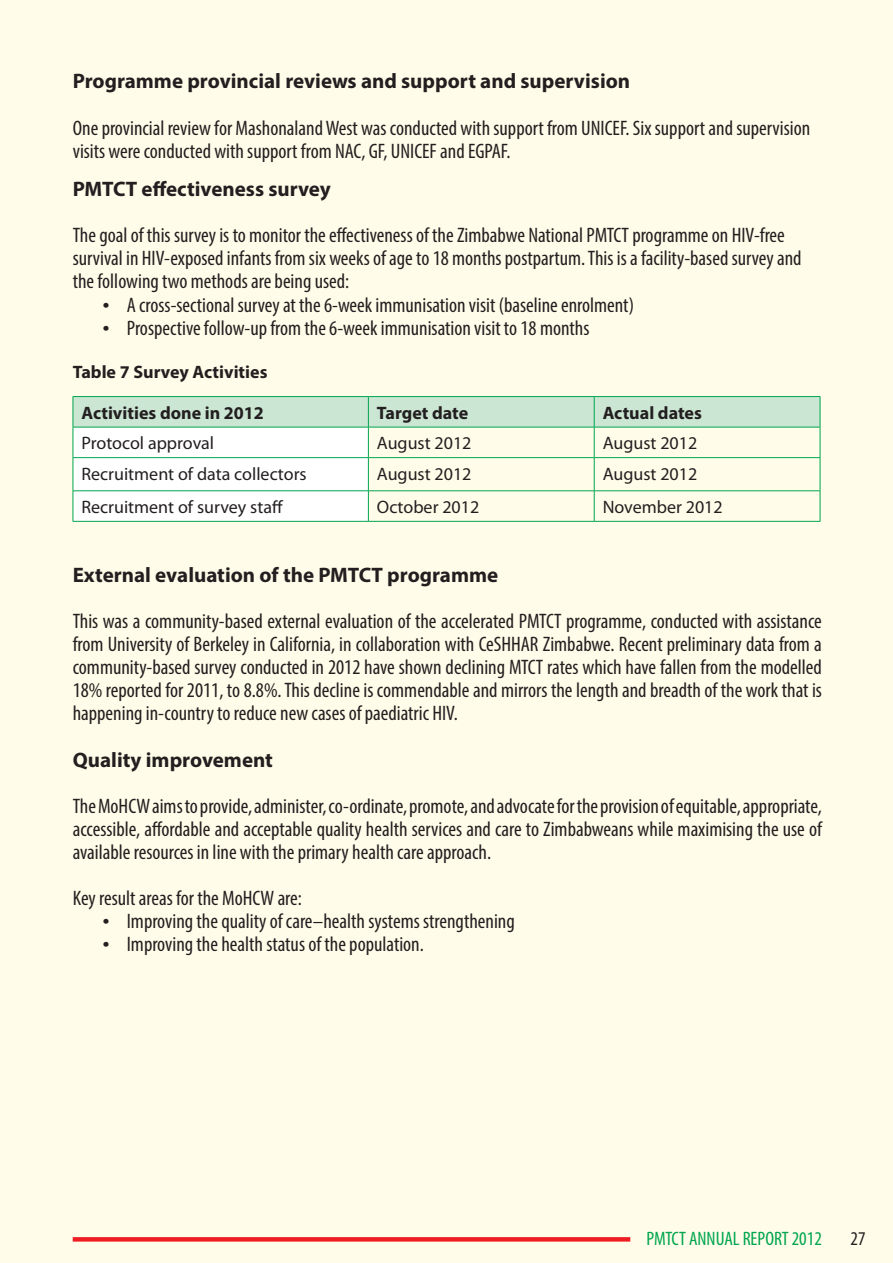
<style>
.page{position:relative;width:893px;height:1263px;background:#fff}
.page>*{position:absolute;margin:0;border:0;box-sizing:border-box;transform-origin:0 0}
.Default{font:condensed 21px/23.1px "Myriad Pro";color:#231f20}
.t1{font:700 21px "Myriad Pro";color:#231f20}
.t2{font:condensed 19.5px "Myriad Pro";color:#00a54f}
.t3{font:condensed 19.5px "Myriad Pro";color:#231f20}
.t4{font:18px "Myriad Pro";color:#231f20}
.t5{font:700 18px "Myriad Pro";color:#231f20}
.s1{font-family:"Courier New";font-stretch:normal}
</style>
<div class="page">
<hr style="left:0;top:0;width:1px;height:1262px;background:#fffde9">
<div style="left:2px;top:0;width:890px;height:1262px;background:#fffde9"></div>
<svg style="left:73px;top:1237px;width:557px;height:4px;background:#ee2328"></svg>
<svg style="left:74px;top:397px;width:745px;height:124px"></svg>
<hr style="left:73px;top:396px;width:295px;height:1px;background:#00a54f">
<hr style="left:73px;top:396px;width:1px;height:31px;background:#00a54f">
<hr style="left:368px;top:396px;width:226px;height:1px;background:#00a54f">
<hr style="left:368px;top:396px;width:1px;height:31px;background:#00a54f">
<hr style="left:594px;top:396px;width:225px;height:1px;background:#00a54f">
<hr style="left:593px;top:396px;width:1px;height:31px;background:#00a54f">
<hr style="left:819px;top:396px;width:1px;height:31px;background:#00a54f">
<hr style="left:73px;top:427px;width:295px;height:1px;background:#00a54f">
<hr style="left:73px;top:427px;width:1px;height:30px;background:#00a54f">
<hr style="left:368px;top:427px;width:226px;height:1px;background:#00a54f">
<hr style="left:368px;top:427px;width:1px;height:30px;background:#00a54f">
<hr style="left:594px;top:427px;width:225px;height:1px;background:#00a54f">
<hr style="left:593px;top:427px;width:1px;height:30px;background:#00a54f">
<hr style="left:819px;top:427px;width:1px;height:30px;background:#00a54f">
<hr style="left:73px;top:457px;width:295px;height:1px;background:#00a54f">
<hr style="left:73px;top:458px;width:1px;height:32px;background:#00a54f">
<hr style="left:368px;top:457px;width:226px;height:1px;background:#00a54f">
<hr style="left:368px;top:458px;width:1px;height:32px;background:#00a54f">
<hr style="left:594px;top:457px;width:225px;height:1px;background:#00a54f">
<hr style="left:593px;top:458px;width:1px;height:32px;background:#00a54f">
<hr style="left:819px;top:458px;width:1px;height:32px;background:#00a54f">
<hr style="left:73px;top:490px;width:295px;height:1px;background:#00a54f">
<hr style="left:73px;top:491px;width:1px;height:30px;background:#00a54f">
<hr style="left:368px;top:490px;width:226px;height:1px;background:#00a54f">
<hr style="left:368px;top:491px;width:1px;height:30px;background:#00a54f">
<hr style="left:594px;top:490px;width:225px;height:1px;background:#00a54f">
<hr style="left:593px;top:491px;width:1px;height:30px;background:#00a54f">
<hr style="left:819px;top:491px;width:1px;height:30px;background:#00a54f">
<hr style="left:73px;top:521px;width:295px;height:1px;background:#00a54f">
<hr style="left:368px;top:521px;width:226px;height:1px;background:#00a54f">
<hr style="left:594px;top:521px;width:225px;height:1px;background:#00a54f">
<p class="t1" style="left:73px;top:68px;width:558px">Programme provincial reviews and support and supervision</p>
<p class="Default" style="left:73px;top:116px;width:738px">One provincial review for Mashonaland West was conducted with support from UNICEF. Six support and supervision visits were conducted with support from NAC, GF, UNICEF and EGPAF.</p>
<p class="t1" style="left:73px;top:175px;width:259px">PMTCT effectiveness survey</p>
<p class="Default" style="left:73px;top:223px;width:730px">The goal of this survey is to monitor the effectiveness of the Zimbabwe National PMTCT programme on HIV-free survival in HIV-exposed infants from six weeks of age to 18 months postpartum. This is a facility-based survey and the following two methods are being used:</p>
<p class="Default" style="left:100px;top:293px;width:535px"><span class="s1">•</span> A cross-sectional survey at the 6-week immunisation visit (baseline enrolment)</p>
<p class="Default" style="left:100px;top:316px;width:491px"><span class="s1">•</span> Prospective follow-up from the 6-week immunisation visit to 18 months</p>
<p class="t5" style="left:73px;top:359px;width:196px">Table 7 Survey Activities</p>
<p class="t5" style="left:81px;top:400px;width:184px">Activities done in 2012</p>
<p class="t5" style="left:376px;top:400px;width:93px">Target date</p>
<p class="t5" style="left:602px;top:400px;width:101px">Actual dates</p>
<p class="t4" style="left:81px;top:432px;width:134px">Protocol approval</p>
<p class="t4" style="left:376px;top:432px;width:96px">August 2012</p>
<p class="t4" style="left:602px;top:432px;width:96px">August 2012</p>
<p class="t4" style="left:81px;top:462px;width:227px">Recruitment of data collectors</p>
<p class="t4" style="left:376px;top:462px;width:96px">August 2012</p>
<p class="t4" style="left:602px;top:462px;width:96px">August 2012</p>
<p class="t4" style="left:81px;top:495px;width:203px">Recruitment of survey staff</p>
<p class="t4" style="left:376px;top:495px;width:104px">October 2012</p>
<p class="t4" style="left:602px;top:495px;width:122px">November 2012</p>
<p class="t1" style="left:73px;top:560px;width:427px">External evaluation of the PMTCT programme</p>
<p class="Default" style="left:73px;top:609px;width:750px;text-align:justify">This was a community-based external evaluation of the accelerated PMTCT programme, conducted with assistance from University of Berkeley in California, in collaboration with CeSHHAR Zimbabwe. Recent preliminary data from a community-based survey conducted in 2012 have shown declining MTCT rates which have fallen from the modelled 18% reported for 2011, to 8.8%. This decline is commendable and mirrors the length and breadth of the work that is happening in-country to reduce new cases of paediatric HIV.</p>
<p class="t1" style="left:73px;top:745px;width:202px">Quality improvement</p>
<p class="Default" style="left:73px;top:793px;width:750px;text-align:justify">The MoHCW aims to provide, administer, co-ordinate, promote, and advocate for the provision of equitable, appropriate, accessible, affordable and acceptable quality health services and care to Zimbabweans while maximising the use of available resources in line with the primary health care approach.</p>
<p class="Default" style="left:73px;top:886px;width:230px">Key result areas for the MoHCW are:</p>
<p class="Default" style="left:100px;top:909px;width:416px"><span class="s1">•</span> Improving the quality of care–health systems strengthening</p>
<p class="Default" style="left:100px;top:932px;width:325px"><span class="s1">•</span> Improving the health status of the population.</p>
<p class="t2" style="left:646px;top:1225px;width:177px">PMTCT ANNUAL REPORT 2012</p>
<p class="t3" style="left:850px;top:1225px;width:17px">27</p>
</div>
